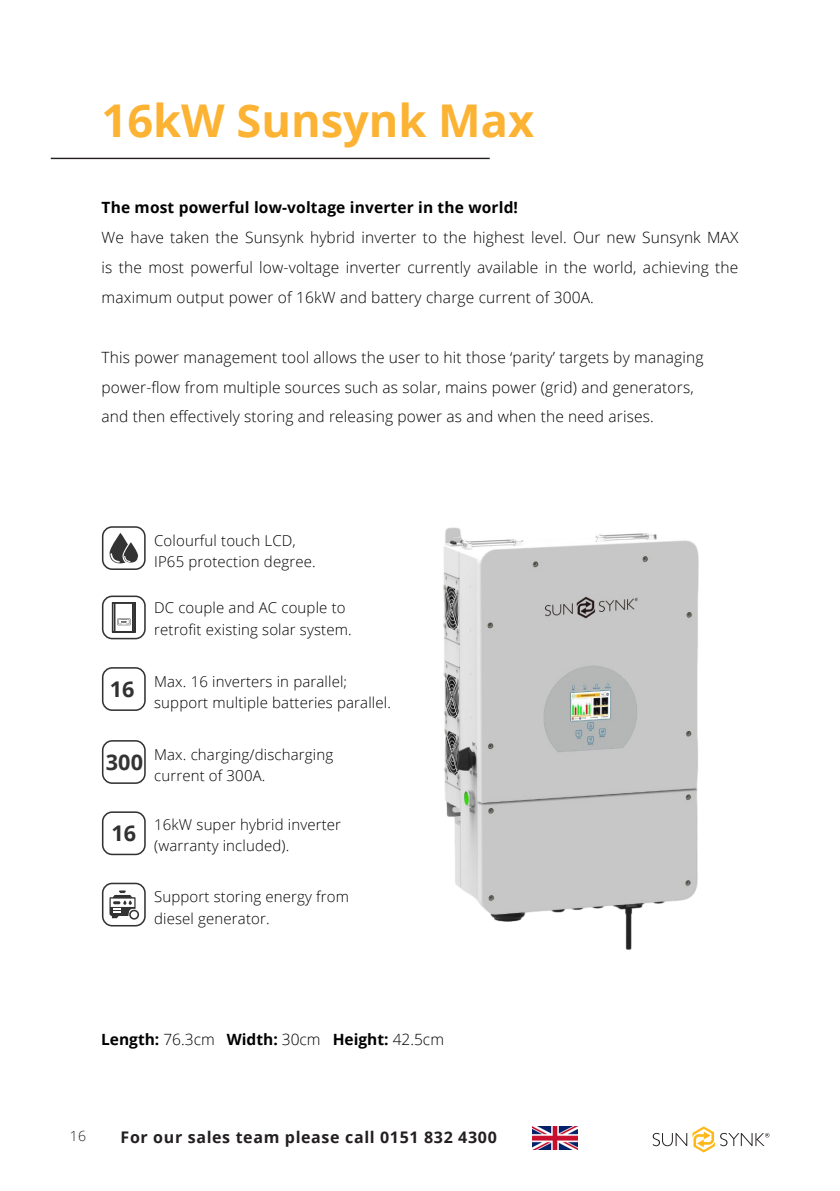
<style>
.page{position:relative;width:840px;height:1191px;background:#fff}
.page>*{position:absolute;margin:0;border:0;box-sizing:border-box;transform-origin:0 0}
.Heading{font:700 45.2px "Open Sans";color:#fcb333}
.Body_Text_-_Heitor{font:700 21.6px "Open Sans";color:#323132}
.Body_Text_-_Heitor-2{font:700 21.6px "Open Sans";color:#333}
.t1{font:700 16px "Open Sans";letter-spacing:.04em;color:#231f20}
.Body_Text_-_Heitor-3{font:300 15.6px/29.8px "Open Sans";letter-spacing:.01em;color:#000;text-align:justify}
.Body_Text_-_Heitor-4{font:700 15.6px "Open Sans";letter-spacing:.01em;color:#000}
.ToC_Heading{font:700 15.6px "Open Sans";color:#000}
.Body_Text_-_Heitor-5{font:300 15px "Open Sans";letter-spacing:.01em;color:#000}
.t2{font:300 14px "Open Sans";color:#231f20}
.s1{font-weight:300}
</style>
<div class="page">
<img style="left:532px;top:1126px;width:44px;height:23px">
<svg style="left:652px;top:1126px;width:117px;height:26px"></svg>
<img style="left:443px;top:527px;width:256px;height:423px">
<div style="left:102px;top:740px;width:44px;height:44px;border:2px solid #333;border-radius:10px"></div>
<svg style="left:101px;top:882px;width:45px;height:45px"></svg>
<div style="left:102px;top:667px;width:44px;height:44px;border:2px solid #333;border-radius:10px"></div>
<div style="left:102px;top:595px;width:44px;height:44px;border:2px solid #333;border-radius:10px"></div>
<svg style="left:111px;top:602px;width:25px;height:31px"></svg>
<div style="left:102px;top:811px;width:44px;height:44px;border:2px solid #333;border-radius:10px"></div>
<svg style="left:109px;top:533px;width:29px;height:30px"></svg>
<div style="left:102px;top:526px;width:44px;height:44px;border:2px solid #333;border-radius:10px"></div>
<hr style="left:51px;top:158px;width:438px;height:1px;background:#231f20">
<p class="Heading" style="left:101px;top:88px;width:434px">16kW Sunsynk Max</p>
<p class="Body_Text_-_Heitor-4" style="left:101px;top:196px;width:418px">The most powerful low-voltage inverter in the world!</p>
<p class="Body_Text_-_Heitor-3" style="left:101px;top:222px;width:638px">We have taken the Sunsynk hybrid inverter to the highest level. Our new Sunsynk MAX is the most powerful low-voltage inverter currently available in the world, achieving the maximum output power of 16kW and battery charge current of 300A.</p>
<p class="Body_Text_-_Heitor-3" style="left:101px;top:342px;width:603px">This power management tool allows the user to hit those ‘parity’ targets by managing</p>
<p class="Body_Text_-_Heitor-3" style="left:101px;top:371px;width:593px">power-flow from multiple sources such as solar, mains power (grid) and generators,</p>
<p class="Body_Text_-_Heitor-3" style="left:101px;top:401px;width:553px">and then effectively storing and releasing power as and when the need arises.</p>
<p class="Body_Text_-_Heitor-5" style="left:154px;top:530px;width:143px">Colourful touch LCD,</p>
<p class="Body_Text_-_Heitor-5" style="left:154px;top:551px;width:163px">IP65 protection degree.</p>
<p class="Body_Text_-_Heitor-5" style="left:154px;top:598px;width:193px">DC couple and AC couple to</p>
<p class="Body_Text_-_Heitor-5" style="left:154px;top:619px;width:199px">retrofit existing solar system.</p>
<p class="Body_Text_-_Heitor" style="left:110px;top:673px;width:26px">16</p>
<p class="Body_Text_-_Heitor-2" style="left:106px;top:746px;width:39px">300</p>
<p class="Body_Text_-_Heitor" style="left:111px;top:817px;width:26px">16</p>
<p class="Body_Text_-_Heitor-5" style="left:154px;top:671px;width:194px">Max. 16 inverters in parallel;</p>
<p class="Body_Text_-_Heitor-5" style="left:154px;top:692px;width:238px">support multiple batteries parallel.</p>
<p class="Body_Text_-_Heitor-5" style="left:154px;top:744px;width:180px">Max. charging/discharging</p>
<p class="Body_Text_-_Heitor-5" style="left:154px;top:765px;width:113px">current of 300A.</p>
<p class="Body_Text_-_Heitor-5" style="left:154px;top:813px;width:188px">16kW super hybrid inverter</p>
<p class="Body_Text_-_Heitor-5" style="left:154px;top:835px;width:137px">(warranty included).</p>
<p class="Body_Text_-_Heitor-5" style="left:154px;top:886px;width:196px">Support storing energy from</p>
<p class="Body_Text_-_Heitor-5" style="left:154px;top:908px;width:117px">diesel generator.</p>
<p class="ToC_Heading" style="left:101px;top:1028px;width:344px">Length: <span class="s1">76.3cm</span> Width: <span class="s1">30cm</span> Height: <span class="s1">42.5cm</span></p>
<p class="t2" style="left:70px;top:1126px;width:17px">16</p>
<p class="t1" style="left:120px;top:1125px;width:377px">For our sales team please call 0151 832 4300</p>
</div>
